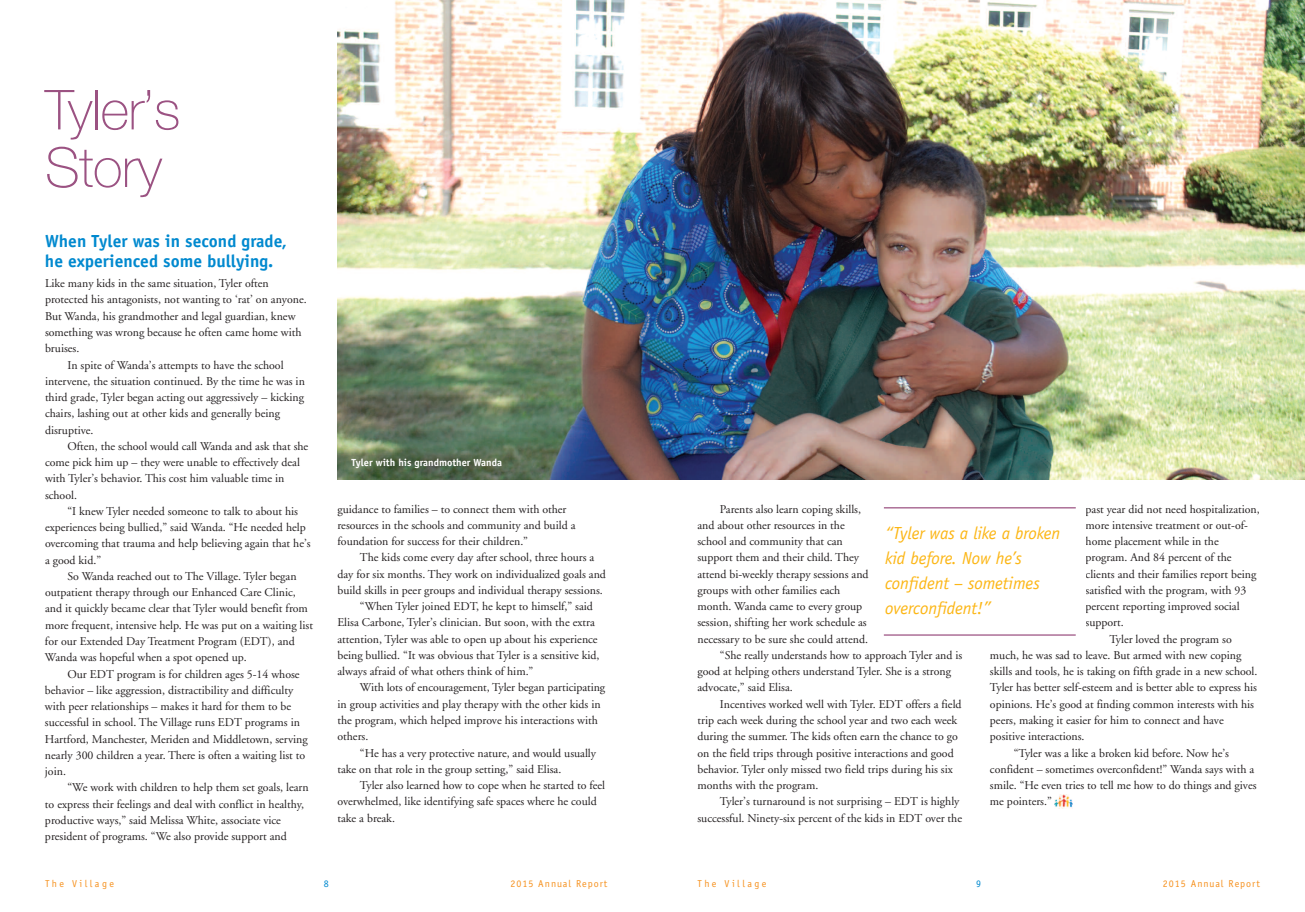
<style>
.page{position:relative;width:1305px;height:912px;background:#fff}
.page>*{position:absolute;margin:0;border:0;box-sizing:border-box;transform-origin:0 0}
.t1{font:100 55.12px/57.5px "Helvetica Neue";letter-spacing:-.01em;color:#9b5282}
.t2{font:italic 17.5px/25px "Officina Sans";letter-spacing:-.005em;color:#fcb615}
.t3{font:700 17.5px/20px "Officina Sans";color:#0089cf}
.t4{font:11.88px/16.2px "Adobe Garamond";color:#231f20}
.t5{font:700 10.25px "Officina Sans";color:#fff}
.t6{font:10px "Officina Sans";letter-spacing:.1em;color:#f6911e}
.t7{font:10px "Officina Sans";letter-spacing:.25em;color:#f6911e}
.t8{font:10px "Officina Sans";color:#0089cf}
</style>
<div class="page">
<img style="left:338px;top:0;width:967px;height:479px">
<hr style="left:884px;top:507px;width:192px;height:1px;background:#9b5282">
<hr style="left:884px;top:634px;width:192px;height:1px;background:#9b5282">
<img style="left:1055px;top:794px;width:18px;height:14px">
<h1 class="t1" style="left:45px;top:86px;width:137px">Tyler’s<br>Story</h1>
<h2 class="t3" style="left:45px;top:232px;width:244px">When Tyler was in second grade, he experienced some bullying.</h2>
<p class="t4" style="left:45px;top:276px;width:225px">Like many kids in the same situation, Tyler often</p>
<p class="t4" style="left:45px;top:292px;width:263px">protected his antagonists, not wanting to ‘rat’ on anyone.</p>
<p class="t4" style="left:45px;top:309px;width:252px">But Wanda, his grandmother and legal guardian, knew</p>
<p class="t4" style="left:45px;top:325px;width:258px">something was wrong because he often came home with</p>
<p class="t4" style="left:45px;top:341px;width:36px">bruises.</p>
<p class="t4" style="left:68px;top:357px;width:218px">In spite of Wanda’s attempts to have the school</p>
<p class="t4" style="left:45px;top:374px;width:261px">intervene, the situation continued. By the time he was in</p>
<p class="t4" style="left:45px;top:390px;width:261px">third grade, Tyler began acting out aggressively – kicking</p>
<p class="t4" style="left:45px;top:406px;width:237px">chairs, lashing out at other kids and generally being</p>
<p class="t4" style="left:45px;top:422px;width:50px">disruptive.</p>
<p class="t4" style="left:68px;top:439px;width:242px">Often, the school would call Wanda and ask that she</p>
<p class="t4" style="left:45px;top:455px;width:256px">come pick him up – they were unable to effectively deal</p>
<p class="t4" style="left:45px;top:471px;width:241px">with Tyler’s behavior. This cost him valuable time in</p>
<p class="t4" style="left:45px;top:487px;width:34px">school.</p>
<p class="t4" style="left:68px;top:504px;width:232px">“I knew Tyler needed someone to talk to about his</p>
<p class="t4" style="left:45px;top:520px;width:262px">experiences being bullied,” said Wanda. “He needed help</p>
<p class="t4" style="left:45px;top:536px;width:267px">overcoming that trauma and help believing again that he’s</p>
<p class="t4" style="left:45px;top:552px;width:58px">a good kid.”</p>
<p class="t4" style="left:68px;top:569px;width:231px">So Wanda reached out to The Village. Tyler began</p>
<p class="t4" style="left:45px;top:585px;width:252px">outpatient therapy through our Enhanced Care Clinic,</p>
<p class="t4" style="left:45px;top:601px;width:265px">and it quickly became clear that Tyler would benefit from</p>
<p class="t4" style="left:45px;top:617px;width:270px">more frequent, intensive help. He was put on a waiting list</p>
<p class="t4" style="left:45px;top:634px;width:251px">for our Extended Day Treatment Program (EDT), and</p>
<p class="t4" style="left:45px;top:650px;width:203px">Wanda was hopeful when a spot opened up.</p>
<p class="t4" style="left:67px;top:666px;width:234px">Our EDT program is for children ages 5-14 whose</p>
<p class="t4" style="left:45px;top:682px;width:250px">behavior – like aggression, distractibility and difficulty</p>
<p class="t4" style="left:45px;top:699px;width:248px">with peer relationships – makes it hard for them to be</p>
<p class="t4" style="left:45px;top:715px;width:257px">successful in school. The Village runs EDT programs in</p>
<p class="t4" style="left:45px;top:731px;width:264px">Hartford, Manchester, Meriden and Middletown, serving</p>
<p class="t4" style="left:45px;top:747px;width:262px">nearly 300 children a year. There is often a waiting list to</p>
<p class="t4" style="left:45px;top:764px;width:23px">join.</p>
<p class="t4" style="left:67px;top:780px;width:243px">“We work with children to help them set goals, learn</p>
<p class="t4" style="left:45px;top:796px;width:261px">to express their feelings and deal with conflict in healthy,</p>
<p class="t4" style="left:45px;top:812px;width:237px">productive ways,” said Melissa White, associate vice</p>
<p class="t4" style="left:45px;top:829px;width:243px">president of programs. “We also provide support and</p>
<p class="t5" style="left:352px;top:459px;width:152px">Tyler with his grandmother Wanda</p>
<p class="t4" style="left:337px;top:501px;width:240px">guidance to families – to connect them with other resources in the schools and community and build a foundation for success for their children.”</p>
<p class="t4" style="left:360px;top:550px;width:236px">The kids come every day after school, three hours a</p>
<p class="t4" style="left:337px;top:566px;width:270px">day for six months. They work on individualized goals and</p>
<p class="t4" style="left:337px;top:583px;width:267px">build skills in peer groups and individual therapy sessions.</p>
<p class="t4" style="left:360px;top:599px;width:234px">“When Tyler joined EDT, he kept to himself,” said</p>
<p class="t4" style="left:337px;top:615px;width:259px">Elisa Carbone, Tyler’s clinician. But soon, with the extra</p>
<p class="t4" style="left:337px;top:631px;width:262px">attention, Tyler was able to open up about his experience</p>
<p class="t4" style="left:337px;top:648px;width:264px">being bullied. “It was obvious that Tyler is a sensitive kid,</p>
<p class="t4" style="left:337px;top:664px;width:197px">always afraid of what others think of him.”</p>
<p class="t4" style="left:360px;top:680px;width:247px">With lots of encouragement, Tyler began participating</p>
<p class="t4" style="left:337px;top:696px;width:265px">in group activities and play therapy with the other kids in</p>
<p class="t4" style="left:337px;top:713px;width:262px">the program, which helped improve his interactions with</p>
<p class="t4" style="left:337px;top:729px;width:32px">others.</p>
<p class="t4" style="left:360px;top:745px;width:238px">“He has a very protective nature, and would usually</p>
<p class="t4" style="left:337px;top:761px;width:225px">take on that role in the group setting,” said Elisa.</p>
<p class="t4" style="left:360px;top:778px;width:247px">Tyler also learned how to cope when he started to feel</p>
<p class="t4" style="left:337px;top:794px;width:261px">overwhelmed, like identifying safe spaces where he could</p>
<p class="t4" style="left:337px;top:810px;width:59px">take a break.</p>
<p class="t4" style="left:1086px;top:501px;width:176px">past year did not need hospitalization,</p>
<p class="t4" style="left:1086px;top:518px;width:164px">more intensive treatment or out-of-</p>
<p class="t4" style="left:1086px;top:534px;width:135px">home placement while in the</p>
<p class="t4" style="left:1086px;top:550px;width:147px">program. And 84 percent of the</p>
<p class="t4" style="left:1086px;top:566px;width:172px">clients and their families report being</p>
<p class="t4" style="left:1086px;top:583px;width:162px">satisfied with the program, with 93</p>
<p class="t4" style="left:1086px;top:599px;width:156px">percent reporting improved social</p>
<p class="t4" style="left:1086px;top:615px;width:40px">support.</p>
<p class="t4" style="left:1109px;top:631px;width:124px">Tyler loved the program so</p>
<p class="t4" style="left:990px;top:648px;width:253px">much, he was sad to leave. But armed with new coping</p>
<p class="t4" style="left:990px;top:664px;width:269px">skills and tools, he is taking on fifth grade in a new school.</p>
<p class="t4" style="left:990px;top:680px;width:269px">Tyler has better self-esteem and is better able to express his</p>
<p class="t4" style="left:990px;top:696px;width:266px">opinions. He’s good at finding common interests with his</p>
<p class="t4" style="left:990px;top:713px;width:235px">peers, making it easier for him to connect and have</p>
<p class="t4" style="left:990px;top:729px;width:96px">positive interactions.</p>
<p class="t4" style="left:1014px;top:745px;width:217px">“Tyler was a like a broken kid before. Now he’s</p>
<p class="t4" style="left:990px;top:761px;width:266px">confident – sometimes overconfident!” Wanda says with a</p>
<p class="t4" style="left:990px;top:778px;width:268px">smile. “He even tries to tell me how to do things and gives</p>
<p class="t4" style="left:990px;top:794px;width:63px">me pointers.”</p>
<p class="t4" style="left:720px;top:501px;width:143px">Parents also learn coping skills,</p>
<p class="t4" style="left:697px;top:518px;width:149px">and about other resources in the</p>
<p class="t4" style="left:697px;top:534px;width:147px">school and community that can</p>
<p class="t4" style="left:697px;top:550px;width:163px">support them and their child. They</p>
<p class="t4" style="left:697px;top:566px;width:173px">attend bi-weekly therapy sessions and</p>
<p class="t4" style="left:697px;top:583px;width:144px">groups with other families each</p>
<p class="t4" style="left:697px;top:599px;width:166px">month. Wanda came to every group</p>
<p class="t4" style="left:697px;top:615px;width:171px">session, shifting her work schedule as</p>
<p class="t4" style="left:697px;top:631px;width:172px">necessary to be sure she could attend.</p>
<p class="t4" style="left:720px;top:648px;width:244px">“She really understands how to approach Tyler and is</p>
<p class="t4" style="left:697px;top:664px;width:255px">good at helping others understand Tyler. She is a strong</p>
<p class="t4" style="left:697px;top:680px;width:97px">advocate,” said Elisa.</p>
<p class="t4" style="left:720px;top:696px;width:243px">Incentives worked well with Tyler. EDT offers a field</p>
<p class="t4" style="left:697px;top:713px;width:261px">trip each week during the school year and two each week</p>
<p class="t4" style="left:697px;top:729px;width:262px">during the summer. The kids often earn the chance to go</p>
<p class="t4" style="left:697px;top:745px;width:258px">on the field trips through positive interactions and good</p>
<p class="t4" style="left:697px;top:761px;width:257px">behavior. Tyler only missed two field trips during his six</p>
<p class="t4" style="left:697px;top:778px;width:122px">months with the program.</p>
<p class="t4" style="left:720px;top:794px;width:241px">Tyler’s turnaround is not surprising – EDT is highly</p>
<p class="t4" style="left:697px;top:810px;width:266px">successful. Ninety-six percent of the kids in EDT over the</p>
<h2 class="t2" style="left:885px;top:521px;width:177px">“Tyler was a like a broken kid before. Now he’s confident – sometimes overconfident!”</h2>
<p class="t7" style="left:45px;top:879px;width:71px">The Village</p>
<p class="t8" style="left:324px;top:879px;width:6px">8</p>
<p class="t6" style="left:510px;top:879px;width:99px">2015 Annual Report</p>
<p class="t7" style="left:698px;top:879px;width:71px">The Village</p>
<p class="t8" style="left:976px;top:879px;width:6px">9</p>
<p class="t6" style="left:1163px;top:879px;width:99px">2015 Annual Report</p>
</div>
